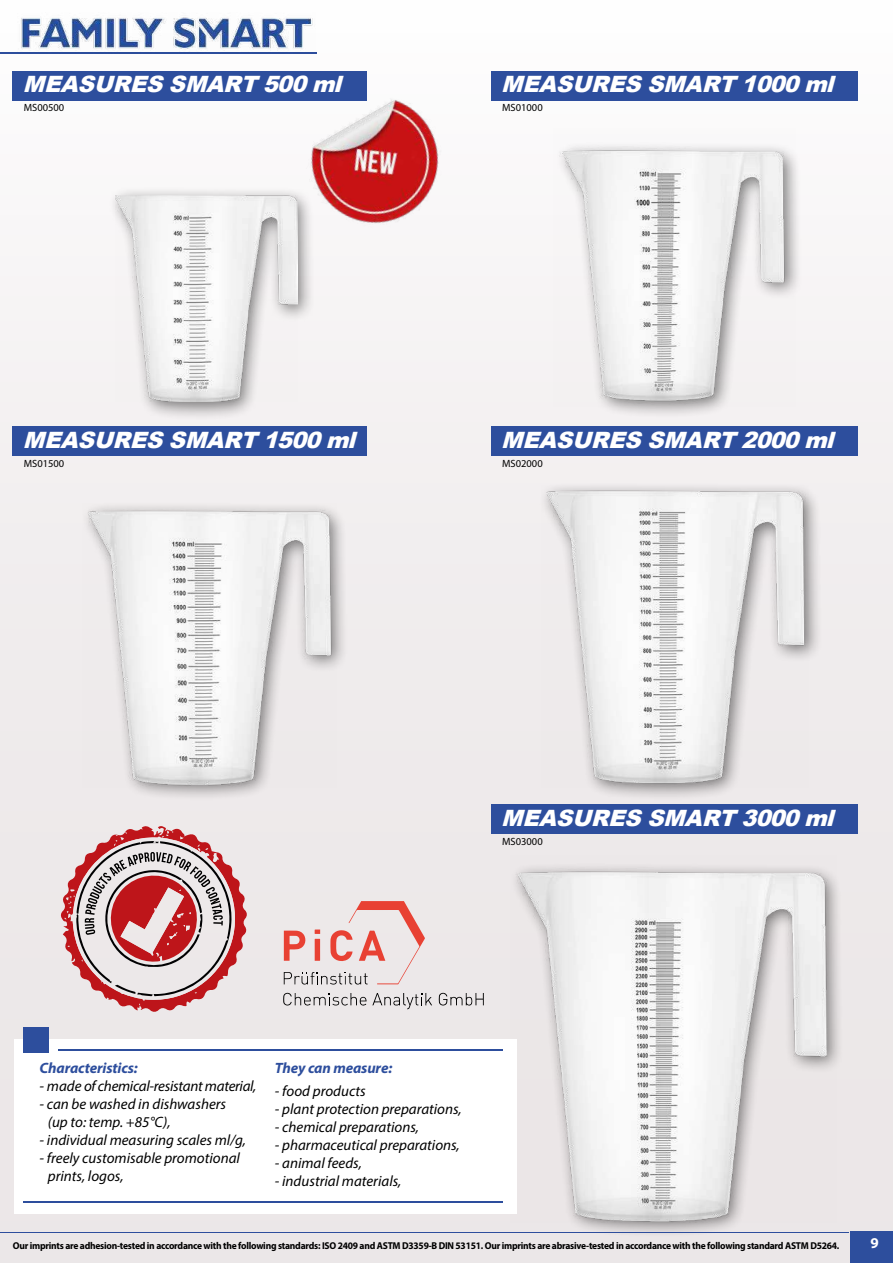
<style>
.page{position:relative;width:893px;height:1263px;background:#fff}
.page>*{position:absolute;margin:0;border:0;box-sizing:border-box;transform-origin:0 0}
.t1{font:italic 900 22.5px "Arial";color:#fff}
.t2{font:italic 15px/18px "Myriad Pro";color:#000}
.t3{font:italic 15px "Myriad Pro";letter-spacing:-.02em;color:#000}
.t4{font:italic 700 15px "Myriad Pro";letter-spacing:-.01em;color:#2d4e9d}
.t5{font:700 15px "Myriad Pro";color:#fff}
.t6{font:10.5px "Myriad Pro";color:#000}
.t7{font:700 10.05px "Myriad Pro";letter-spacing:-.025em;color:#000;scale:.95 1}
</style>
<div class="page">
<div style="left:0;top:0;width:893px;height:1263px;background:linear-gradient(to right,#f2eff0,#f6f3f4)"></div>
<div style="left:851px;top:1232px;width:42px;height:31px;background:#2d4e9d"></div>
<img style="left:0;top:0;width:1px;height:631px">
<hr style="left:0;top:53px;width:317px;height:1px;background:#2d4e9d">
<img style="left:17px;top:13px;width:299px;height:40px">
<div style="left:13px;top:71px;width:354px;height:30px;background:#2d4e9d"></div>
<div style="left:13px;top:426px;width:354px;height:30px;background:#2d4e9d"></div>
<div style="left:491px;top:71px;width:367px;height:30px;background:#2d4e9d"></div>
<div style="left:491px;top:426px;width:367px;height:30px;background:#2d4e9d"></div>
<div style="left:491px;top:804px;width:367px;height:30px;background:#2d4e9d"></div>
<div style="left:555px;top:141px;width:247px;height:278px;background:#000;opacity:.49"></div>
<img style="left:554px;top:128px;width:242px;height:279px">
<div style="left:106px;top:185px;width:209px;height:236px;background:#000;opacity:.49"></div>
<img style="left:115px;top:196px;width:182px;height:206px">
<div style="left:80px;top:501px;width:268px;height:301px;background:#000;opacity:.49"></div>
<img style="left:83px;top:504px;width:253px;height:283px">
<div style="left:538px;top:482px;width:284px;height:319px;background:#000;opacity:.49"></div>
<img style="left:541px;top:486px;width:268px;height:301px">
<div style="left:509px;top:862px;width:335px;height:376px;background:#000;opacity:.49"></div>
<img style="left:510px;top:855px;width:326px;height:368px">
<svg style="left:60px;top:826px;width:188px;height:186px;background:#cf9fa1"></svg>
<hr style="left:0;top:1232px;width:849px;height:1px;background:#2d4e9d">
<div style="left:14px;top:1039px;width:503px;height:174px;background:#fff"></div>
<div style="left:23px;top:1027px;width:26px;height:26px;background:#2d4e9d"></div>
<hr style="left:58px;top:1049px;width:445px;height:2px;background:#2d4e9d">
<hr style="left:23px;top:1201px;width:480px;height:1px;background:#2d4e9d">
<svg style="left:439px;top:993px;width:45px;height:13px"></svg>
<svg style="left:283px;top:993px;width:149px;height:16px;background:#cac7c7"></svg>
<svg style="left:284px;top:901px;width:141px;height:84px;background:#e8c8c6"></svg>
<img style="left:278px;top:71px;width:191px;height:179px">
<h1 class="t1" style="left:23px;top:68px;width:328px">MEASURESSMART500ml</h1>
<h1 class="t1" style="left:501px;top:68px;width:342px">MEASURESSMART1000ml</h1>
<p class="t6" style="left:24px;top:101px;width:42px">MS00500</p>
<p class="t6" style="left:502px;top:101px;width:42px">MS01000</p>
<h1 class="t1" style="left:23px;top:423px;width:342px">MEASURESSMART1500ml</h1>
<h1 class="t1" style="left:501px;top:423px;width:342px">MEASURESSMART2000ml</h1>
<p class="t6" style="left:24px;top:457px;width:42px">MS01500</p>
<p class="t6" style="left:502px;top:457px;width:42px">MS02000</p>
<h1 class="t1" style="left:501px;top:801px;width:342px">MEASURESSMART3000ml</h1>
<p class="t6" style="left:502px;top:835px;width:42px">MS03000</p>
<p class="t4" style="left:40px;top:1058px;width:100px">Characteristics:</p>
<p class="t3" style="left:40px;top:1077px;width:218px">- made of chemical-resistant material,</p>
<p class="t2" style="left:48px;top:1095px;width:180px;text-indent:-8px">- can be washed in dishwashers (up to: temp. +85°C),</p>
<p class="t2" style="left:40px;top:1131px;width:208px">- individual measuring scales ml/g,</p>
<p class="t2" style="left:48px;top:1149px;width:194px;text-indent:-8px">- freely customisable promotional prints, logos,</p>
<p class="t4" style="left:275px;top:1058px;width:119px">They can measure:</p>
<p class="t2" style="left:275px;top:1081px;width:92px">- food products</p>
<p class="t2" style="left:275px;top:1099px;width:188px">- plant protection preparations,</p>
<p class="t2" style="left:275px;top:1117px;width:146px">- chemical preparations,</p>
<p class="t2" style="left:275px;top:1135px;width:186px">- pharmaceutical preparations,</p>
<p class="t2" style="left:275px;top:1153px;width:89px">- animal feeds,</p>
<p class="t2" style="left:275px;top:1171px;width:128px">- industrial materials,</p>
<p class="t7" style="left:13px;top:1239px;width:872px">Our imprints are adhesion-tested in accordance with the following standards: ISO 2409 and ASTM D3359-B DIN 53151. Our imprints are abrasive-tested in accordance with the following standard ASTM D5264.</p>
<p class="t5" style="left:870px;top:1233px;width:10px">9</p>
</div>
